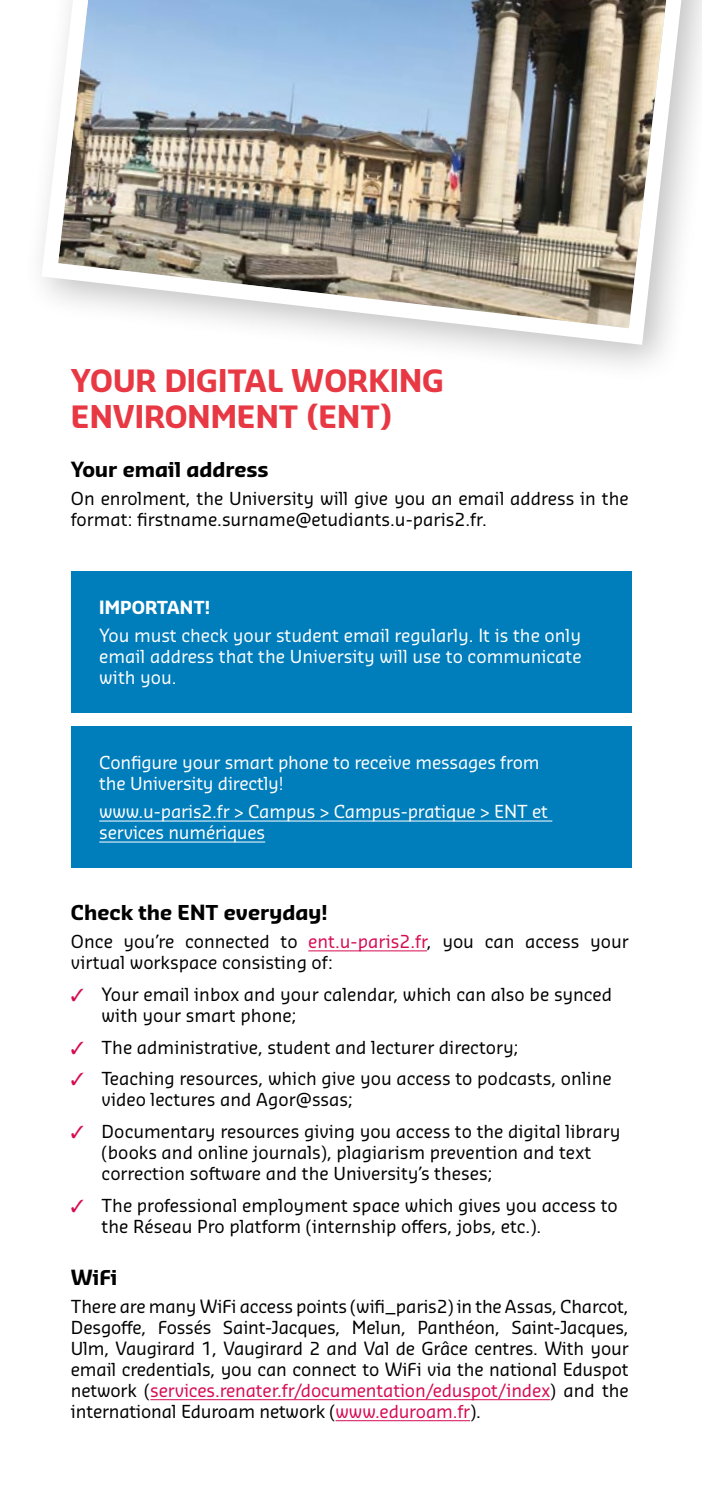
<style>
.page{position:relative;width:702px;height:1489px;background:#fff}
.page>*{position:absolute;margin:0;border:0;box-sizing:border-box;transform-origin:0 0}
.t1{font:700 30px/36px "Sansa Pro";color:#e83843}
.t2{font:700 20px "Sansa Pro";color:#000}
.t3{font:17.5px/21px "Sansa Pro";color:#000}
.t4{font:17.5px/21px "Sansa Pro";letter-spacing:-.01em;color:#fff}
.t5{font:700 17.5px "Sansa Pro";color:#fff}
.s1{color:#d60b52}
</style>
<div class="page">
<hr style="left:308px;top:950px;width:119px;height:1px;background:#d60b52">
<hr style="left:150px;top:1399px;width:400px;height:1px;background:#d60b52">
<hr style="left:335px;top:1420px;width:135px;height:1px;background:#d60b52">
<div style="left:71px;top:571px;width:560px;height:141px;background:#007dbb"></div>
<div style="left:71px;top:726px;width:560px;height:141px;background:#007dbb"></div>
<hr style="left:99px;top:820px;width:453px;height:1px;background:#fff">
<hr style="left:99px;top:841px;width:166px;height:1px;background:#fff">
<img style="left:41px;top:0;width:661px;height:353px">
<h1 class="t1" style="left:71px;top:362px;width:374px">YOUR DIGITAL WORKING<br>ENVIRONMENT (ENT)</h1>
<p class="t2" style="left:71px;top:455px;width:199px">Your email address</p>
<p class="t3" style="left:71px;top:487px;width:559px">On enrolment, the University will give you an email address in the format: firstname.surname@etudiants.u-paris2.fr.</p>
<p class="t5" style="left:99px;top:595px;width:112px">IMPORTANT!</p>
<p class="t4" style="left:99px;top:625px;width:484px;text-align:justify">You must check your student email regularly. It is the only email address that the University will use to communicate with you.</p>
<p class="t4" style="left:99px;top:752px;width:442px">Configure your smart phone to receive messages from the University directly!</p>
<p class="t4" style="left:99px;top:801px;width:450px">www.u-paris2.fr &gt; Campus &gt; Campus-pratique &gt; ENT et services numériques</p>
<p class="t2" style="left:71px;top:898px;width:258px">Check the ENT everyday!</p>
<p class="t3" style="left:71px;top:931px;width:559px">Once you’re connected to <span class="s1">ent.u-paris2.fr</span>, you can access your virtual workspace consisting of:</p>
<p class="t3" style="left:102px;top:983px;width:512px;text-indent:-31px"><span class="s1">✓</span> Your email inbox and your calendar, which can also be synced with your smart phone;</p>
<p class="t3" style="left:71px;top:1036px;width:449px"><span class="s1">✓</span> The administrative, student and lecturer directory;</p>
<p class="t3" style="left:102px;top:1067px;width:511px;text-indent:-31px"><span class="s1">✓</span> Teaching resources, which give you access to podcasts, online video lectures and Agor@ssas;</p>
<p class="t3" style="left:102px;top:1120px;width:520px;text-indent:-31px"><span class="s1">✓</span> Documentary resources giving you access to the digital library (books and online journals), plagiarism prevention and text correction software and the University’s theses;</p>
<p class="t3" style="left:102px;top:1194px;width:517px;text-indent:-31px"><span class="s1">✓</span> The professional employment space which gives you access to the Réseau Pro platform (internship offers, jobs, etc.).</p>
<p class="t2" style="left:71px;top:1263px;width:48px">WiFi</p>
<p class="t3" style="left:71px;top:1295px;width:559px;text-align:justify">There are many WiFi access points (wifi_paris2) in the Assas, Charcot, Desgoffe, Fossés Saint-Jacques, Melun, Panthéon, Saint-Jacques, Ulm, Vaugirard 1, Vaugirard 2 and Val de Grâce centres. With your email credentials, you can connect to WiFi via the national Eduspot network (<span class="s1">services.renater.fr/documentation/eduspot/index</span>) and the international Eduroam network (<span class="s1">www.eduroam.fr</span>).</p>
</div>
